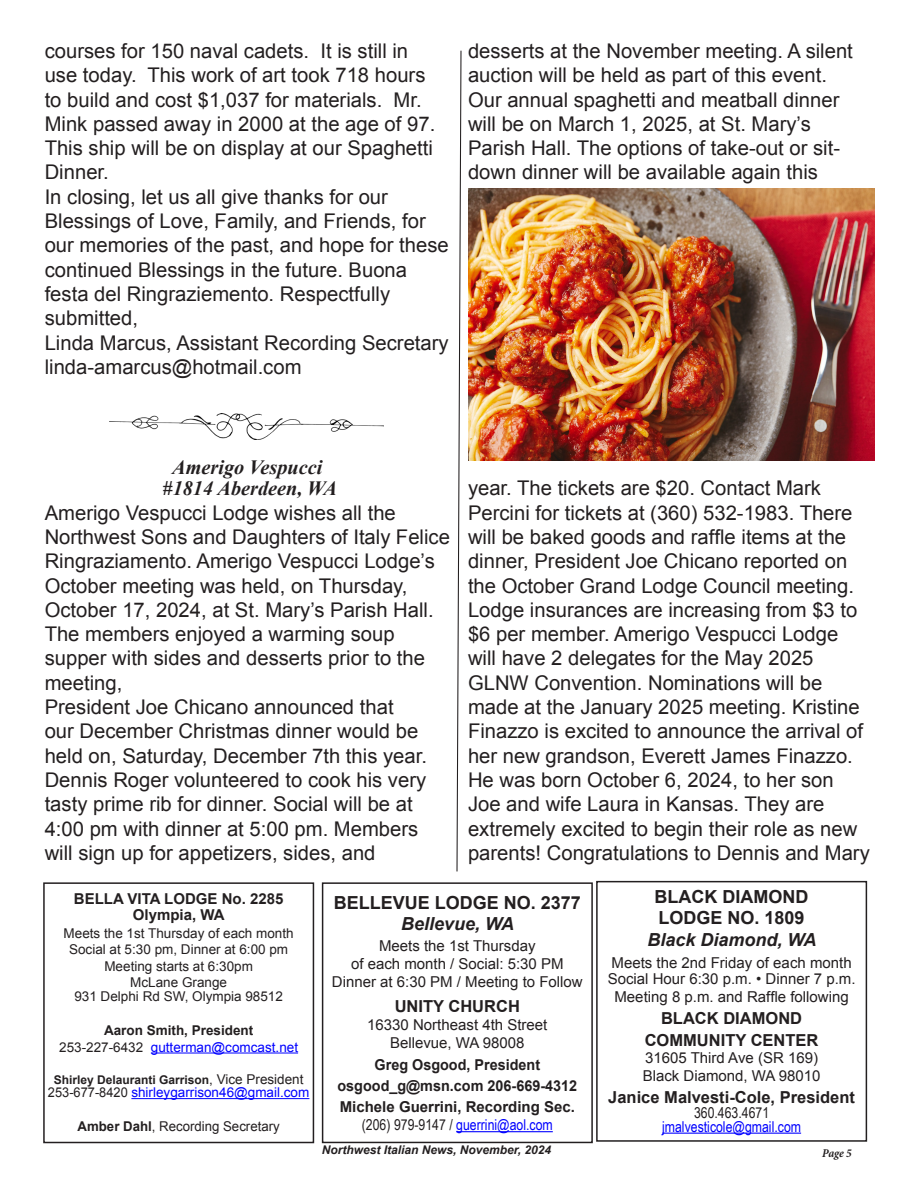
<style>
.page{position:relative;width:918px;height:1188px;background:#fff}
.page>*{position:absolute;margin:0;border:0;box-sizing:border-box;transform-origin:0 0}
.t1{font:20.25px/24.3px "Arial";color:#231f20}
.t2{font:italic 700 20.25px "Times New Roman";color:#231f20}
.Lodge_Ad_Head{font:700 18px "Arial";color:#231f20}
.Lodge_Ad_Location{font:italic 700 18px "Arial";color:#231f20}
.Lodge_Ad_Officer{font:700 16.5px "Arial";color:#231f20}
.Lodge_Ad_Head-2{font:700 16.5px "Arial";color:#231f20}
.Lodge_Ad_Head2{font:700 16.5px "Arial";color:#231f20}
.Lodge_Ad_Note{font:15px "Arial";color:#231f20}
.Lodge_Ad_Note-2{font:15px "Arial Narrow";color:#00f}
.Lodge_Ad_Officer-2{font:700 15px "Arial";color:#231f20;scale:.96 1}
.Body_Text{font:700 15px "Arial";color:#231f20}
.Lodge_Ad_Officer-3{font:700 15px "Arial";color:#231f20}
.Lodge_Ad_Note-3{font:15px "Arial Narrow";color:#231f20}
.Body_Text-2{font:13.5px "Arial";color:#231f20}
.Body_Text-3{font:13.5px "Arial";color:#00f}
.Body_Text-4{font:700 13.5px "Arial";color:#231f20}
.Body_Text-5{font:700 12px "Arial";color:#231f20}
.t3{font:italic 700 12px "Arial";color:#231f20}
.t4{font:italic 700 condensed 12px "Minion Pro";color:#231f20}
.s1{color:#231f20}
.s2{font-weight:400;font-size:13.5px}
.s3{font-weight:700}
</style>
<div class="page">
<hr style="left:456px;top:1131px;width:97px;height:1px;background:#00f">
<div style="left:322px;top:882px;width:271px;height:261px;border:2px solid #231f20"></div>
<hr style="left:151px;top:1053px;width:147px;height:1px;background:#00f">
<hr style="left:131px;top:1098px;width:178px;height:1px;background:#00f">
<div style="left:43px;top:882px;width:271px;height:261px;border:2px solid #231f20"></div>
<svg style="left:456px;top:50px;width:6px;height:822px"></svg>
<hr style="left:662px;top:1133px;width:139px;height:1px;background:#00f">
<div style="left:596px;top:881px;width:271px;height:261px;border:2px solid #231f20"></div>
<img style="left:109px;top:414px;width:275px;height:26px">
<img style="left:468px;top:189px;width:407px;height:271px">
<p class="t1" style="left:45px;top:39px;width:392px">courses for 150 naval cadets. It is still in use today. This work of art took 718 hours to build and cost $1,037 for materials. Mr.<br>Mink passed away in 2000 at the age of 97.<br>This ship will be on display at our Spaghetti Dinner.</p>
<p class="t1" style="left:45px;top:185px;width:406px">In closing, let us all give thanks for our Blessings of Love, Family, and Friends, for our memories of the past, and hope for these continued Blessings in the future. Buona festa del Ringraziemento. Respectfully submitted,</p>
<p class="t1" style="left:45px;top:330px;width:406px">Linda Marcus, Assistant Recording Secretary</p>
<p class="t1" style="left:45px;top:355px;width:258px">linda-amarcus@hotmail.com</p>
<p class="t1" style="left:468px;top:39px;width:386px">desserts at the November meeting. A silent auction will be held as part of this event.</p>
<p class="t1" style="left:468px;top:87px;width:374px">Our annual spaghetti and meatball dinner will be on March 1, 2025, at St. Mary’s Parish Hall. The options of take-out or sit&shy;down dinner will be available again this</p>
<p class="t2" style="left:172px;top:453px;width:152px">Amerigo Vespucci</p>
<p class="t2" style="left:163px;top:474px;width:176px">#1814 Aberdeen, WA</p>
<p class="t1" style="left:45px;top:501px;width:407px">Amerigo Vespucci Lodge wishes all the Northwest Sons and Daughters of Italy Felice Ringraziamento. Amerigo Vespucci Lodge’s October meeting was held, on Thursday, October 17, 2024, at St. Mary’s Parish Hall.<br>The members enjoyed a warming soup supper with sides and desserts prior to the meeting,</p>
<p class="t1" style="left:45px;top:695px;width:384px">President Joe Chicano announced that our December Christmas dinner would be held on, Saturday, December 7th this year.<br>Dennis Roger volunteered to cook his very tasty prime rib for dinner. Social will be at 4:00 pm with dinner at 5:00 pm. Members will sign up for appetizers, sides, and</p>
<p class="t1" style="left:468px;top:476px;width:403px">year. The tickets are $20. Contact Mark Percini for tickets at (360) 532-1983. There will be baked goods and raffle items at the dinner, President Joe Chicano reported on the October Grand Lodge Council meeting.<br>Lodge insurances are increasing from $3 to $6 per member. Amerigo Vespucci Lodge will have 2 delegates for the May 2025<br>GLNW Convention. Nominations will be made at the January 2025 meeting. Kristine Finazzo is excited to announce the arrival of her new grandson, Everett James Finazzo.<br>He was born October 6, 2024, to her son Joe and wife Laura in Kansas. They are extremely excited to begin their role as new parents! Congratulations to Dennis and Mary</p>
<p class="Body_Text" style="left:74px;top:889px;width:211px">BELLA VITA LODGE No. 2285</p>
<p class="Body_Text" style="left:133px;top:905px;width:93px">Olympia, WA</p>
<p class="Body_Text-2" style="left:64px;top:925px;width:232px">Meets the 1st Thursday of each month</p>
<p class="Body_Text-2" style="left:69px;top:941px;width:221px">Social at 5:30 pm, Dinner at 6:00 pm</p>
<p class="Body_Text-2" style="left:104px;top:957px;width:150px">Meeting starts at 6:30pm</p>
<p class="Body_Text-2" style="left:130px;top:973px;width:98px">McLane Grange</p>
<p class="Body_Text-2" style="left:74px;top:988px;width:210px">931 Delphi Rd SW, Olympia 98512</p>
<p class="Body_Text-4" style="left:104px;top:1022px;width:151px">Aaron Smith, President</p>
<p class="Body_Text-3" style="left:59px;top:1038px;width:240px"><span class="s1">253-227-6432</span> gutterman@comcast.net</p>
<p class="Body_Text-5" style="left:54px;top:1072px;width:251px">Shirley Delauranti Garrison<span class="s2">, Vice President</span></p>
<p class="Body_Text-3" style="left:48px;top:1084px;width:263px"><span class="s1">253-677-8420</span> shirleygarrison46@gmail.com</p>
<p class="Body_Text-2" style="left:78px;top:1118px;width:204px"><span class="s3">Amber Dahl</span>, Recording Secretary</p>
<p class="Lodge_Ad_Head" style="left:334px;top:890px;width:249px">BELLEVUE LODGE NO. 2377</p>
<p class="Lodge_Ad_Location" style="left:401px;top:912px;width:115px">Bellevue, WA</p>
<p class="Lodge_Ad_Note" style="left:379px;top:936px;width:158px">Meets the 1st Thursday</p>
<p class="Lodge_Ad_Note" style="left:351px;top:954px;width:214px">of each month / Social: 5:30 PM</p>
<p class="Lodge_Ad_Note" style="left:332px;top:972px;width:252px">Dinner at 6:30 PM / Meeting to Follow</p>
<p class="Lodge_Ad_Head2" style="left:395px;top:996px;width:127px">UNITY CHURCH</p>
<p class="Lodge_Ad_Note" style="left:367px;top:1015px;width:182px">16330 Northeast 4th Street</p>
<p class="Lodge_Ad_Note" style="left:390px;top:1033px;width:136px">Bellevue, WA 98008</p>
<p class="Lodge_Ad_Officer-2" style="left:375px;top:1054px;width:174px">Greg Osgood, President</p>
<p class="Lodge_Ad_Officer-2" style="left:337px;top:1076px;width:251px">osgood_g@msn.com 206-669-4312</p>
<p class="Lodge_Ad_Officer-3" style="left:340px;top:1097px;width:237px">Michele Guerrini, Recording Sec.</p>
<p class="Lodge_Ad_Note-2" style="left:362px;top:1114px;width:192px"><span class="s1">(206) 979-9147 /</span> guerrini@aol.com</p>
<p class="Lodge_Ad_Head" style="left:655px;top:884px;width:155px">BLACK DIAMOND</p>
<p class="Lodge_Ad_Head" style="left:659px;top:906px;width:148px">LODGE NO. 1809</p>
<p class="Lodge_Ad_Location" style="left:647px;top:928px;width:171px">Black Diamond, WA</p>
<p class="Lodge_Ad_Note" style="left:612px;top:953px;width:242px">Meets the 2nd Friday of each month</p>
<p class="Lodge_Ad_Note" style="left:608px;top:969px;width:249px">Social Hour 6:30 p.m. • Dinner 7 p.m.</p>
<p class="Lodge_Ad_Note" style="left:614px;top:987px;width:236px">Meeting 8 p.m. and Raffle following</p>
<p class="Lodge_Ad_Head-2" style="left:661px;top:1008px;width:143px">BLACK DIAMOND</p>
<p class="Lodge_Ad_Head-2" style="left:645px;top:1029px;width:175px">COMMUNITY CENTER</p>
<p class="Lodge_Ad_Note" style="left:645px;top:1047px;width:174px">31605 Third Ave (SR 169)</p>
<p class="Lodge_Ad_Note" style="left:643px;top:1065px;width:179px">Black Diamond, WA 98010</p>
<p class="Lodge_Ad_Officer" style="left:608px;top:1086px;width:248px">Janice Malvesti-Cole, President</p>
<p class="Lodge_Ad_Note-3" style="left:694px;top:1102px;width:77px">360.463.4671</p>
<p class="Lodge_Ad_Note-2" style="left:662px;top:1115px;width:140px">jmalvesticole@gmail.com</p>
<p class="t3" style="left:322px;top:1142px;width:231px">Northwest Italian News, November, 2024</p>
<p class="t4" style="left:822px;top:1145px;width:31px">Page 5</p>
</div>
